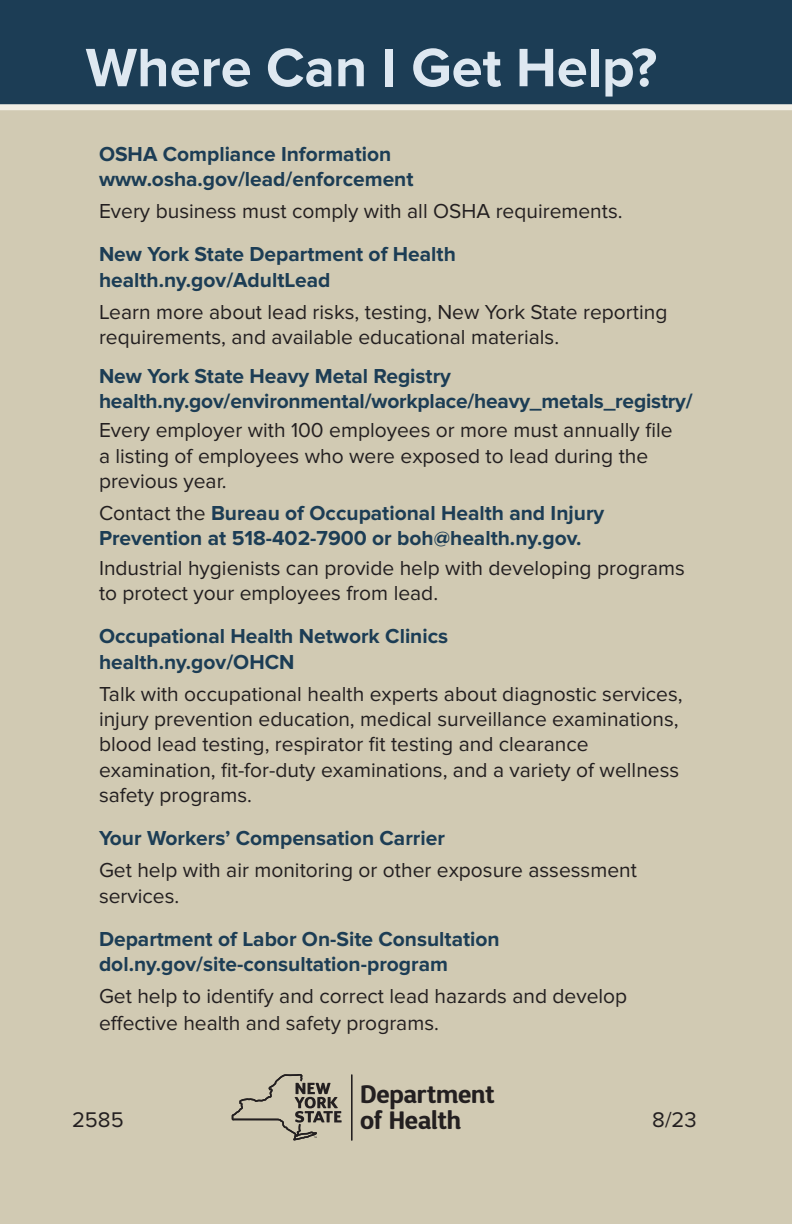
<style>
.page{position:relative;width:792px;height:1224px;background:#fff}
.page>*{position:absolute;margin:0;border:0;box-sizing:border-box;transform-origin:0 0}
.t1{font:700 56px "Proxima Nova";color:#dee8f1}
.t2{font:700 25.2px "D Sari";letter-spacing:-.01em;color:#231f20}
.t3{font:22px "Proxima Nova";color:#231f20}
.t4{font:21px/25.2px "Proxima Nova";color:#231f20}
.t5{font:700 21px/25.2px "Proxima Nova";color:#1c3d55}
.s1{font-weight:400;color:#231f20}
</style>
<div class="page">
<div style="left:0;top:110px;width:792px;height:1114px;background:#d1cab3"></div>
<div style="left:0;top:0;width:792px;height:110px;background:#1c3d55"></div>
<hr style="left:351px;top:1074px;width:2px;height:67px;background:#231f20">
<svg style="left:232px;top:1074px;width:110px;height:66px;background:#b2ab98"></svg>
<p class="t1" style="left:86px;top:35px;width:573px">Where Can I Get Help?</p>
<p class="t5" style="left:99px;top:141px;width:316px">OSHA Compliance Information www.osha.gov/lead/enforcement</p>
<p class="t4" style="left:99px;top:199px;width:525px">Every business must comply with all OSHA requirements.</p>
<p class="t5" style="left:99px;top:242px;width:358px">New York State Department of Health health.ny.gov/AdultLead</p>
<p class="t4" style="left:99px;top:300px;width:570px">Learn more about lead risks, testing, New York State reporting requirements, and available educational materials.</p>
<p class="t5" style="left:99px;top:364px;width:595px">New York State Heavy Metal Registry health.ny.gov/environmental/workplace/heavy_metals_registry/</p>
<p class="t4" style="left:99px;top:418px;width:575px">Every employer with 100 employees or more must annually file a listing of employees who were exposed to lead during the previous year.</p>
<p class="t5" style="left:99px;top:501px;width:507px"><span class="s1">Contact the</span> Bureau of Occupational Health and Injury<br>Prevention at 518-402-7900 or boh@health.ny.gov.</p>
<p class="t4" style="left:99px;top:556px;width:587px">Industrial hygienists can provide help with developing programs to protect your employees from lead.</p>
<p class="t5" style="left:99px;top:624px;width:351px">Occupational Health Network Clinics health.ny.gov/OHCN</p>
<p class="t4" style="left:99px;top:682px;width:585px">Talk with occupational health experts about diagnostic services, injury prevention education, medical surveillance examinations, blood lead testing, respirator fit testing and clearance examination, fit-for-duty examinations, and a variety of wellness safety programs.</p>
<p class="t5" style="left:99px;top:826px;width:347px">Your Workers’ Compensation Carrier</p>
<p class="t4" style="left:99px;top:858px;width:539px">Get help with air monitoring or other exposure assessment services.</p>
<p class="t5" style="left:99px;top:927px;width:402px">Department of Labor On-Site Consultation dol.ny.gov/site-consultation-program</p>
<p class="t4" style="left:99px;top:983px;width:530px;line-height:26.4px">Get help to identify and correct lead hazards and develop effective health and safety programs.</p>
<p class="t2" style="left:360px;top:1078px;width:136px">Department</p>
<p class="t3" style="left:72px;top:1108px;width:53px">2585</p>
<p class="t2" style="left:360px;top:1104px;width:103px">of Health</p>
<p class="t3" style="left:652px;top:1108px;width:46px">8/23</p>
</div>
